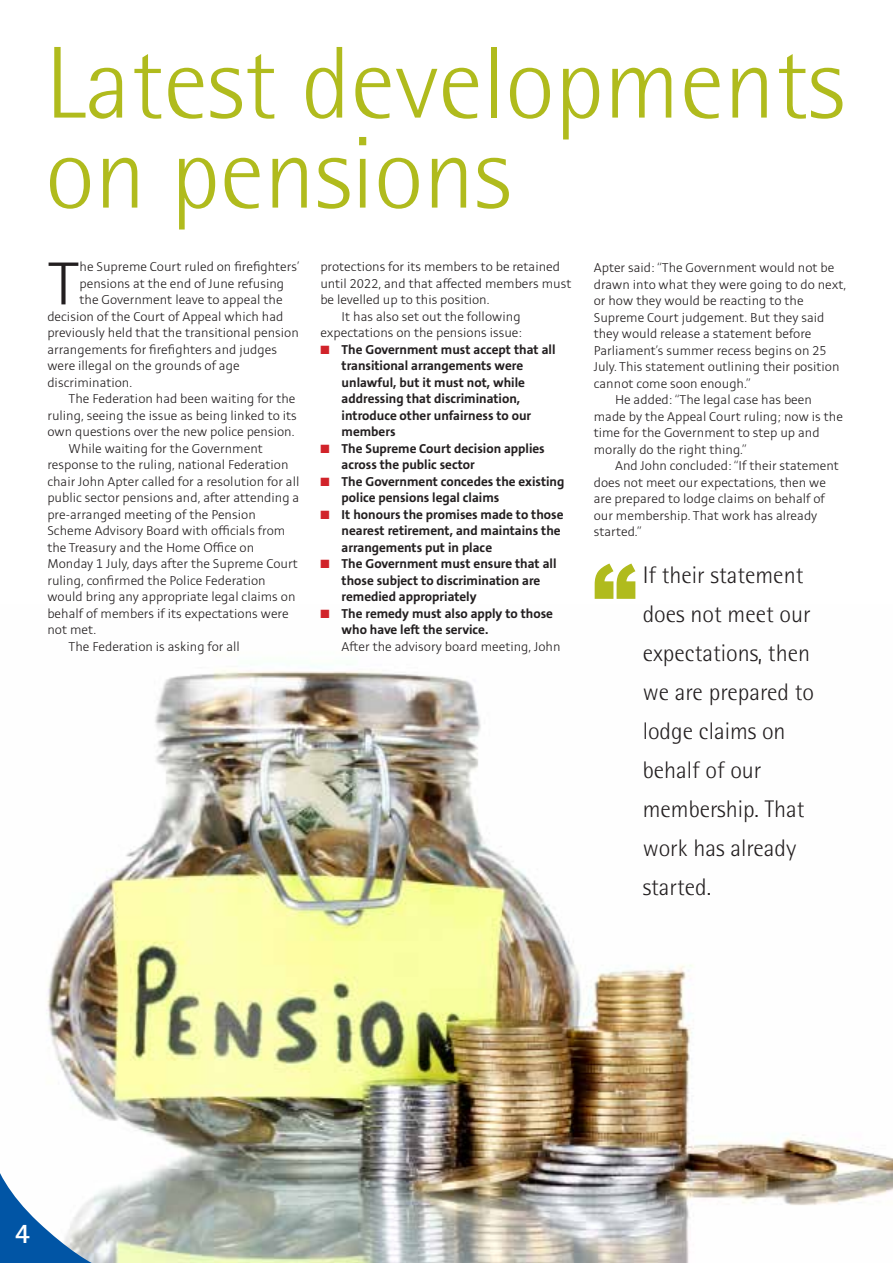
<style>
.page{position:relative;width:893px;height:1263px;background:#fff}
.page>*{position:absolute;margin:0;border:0;box-sizing:border-box;transform-origin:0 0}
.t1{font:300 102.3px/90px "Rotis Semi Sans";color:#b0bb1d}
.t2{font:900 88.5px "Arial";color:#b0bb1d}
.t3{font:300 67.35px "Stinnes Sans";color:#231f20}
.t4{font:700 28.5px "Rotis Semi Sans";color:#fff}
.t5{font:300 24px/39px "Rotis Semi Sans";color:#231f20}
.t6{font:300 14.25px/16.5px "Stinnes Sans";color:#231f20}
.t7{font:700 14.25px/16.5px "Stinnes Sans";color:#231f20}
.s1{color:#d1232a}
</style>
<div class="page">
<img style="left:46px;top:666px;width:847px;height:597px">
<svg style="left:0;top:1120px;width:127px;height:143px"></svg>
<p class="t1" style="left:45px;top:38px;width:800px">Latest developments on pensions</p>
<p class="t3" style="left:47px;top:252px;width:34px">T</p>
<p class="t6" style="left:80px;top:259px;width:222px">he Supreme Court ruled on firefighters’</p>
<p class="t6" style="left:320px;top:259px;width:253px">protections for its members to be retained until 2022, and that affected members must be levelled up to this position.</p>
<p class="t6" style="left:320px;top:309px;width:203px;text-align:right">It has also set out the following expectations on the pensions issue:</p>
<p class="t7" style="left:342px;top:342px;width:215px;text-indent:-21px"><span class="s1">■</span> The Government must accept that all transitional arrangements were unlawful, but it must not, while addressing that discrimination, introduce other unfairness to our members</p>
<p class="t7" style="left:342px;top:441px;width:205px;text-indent:-21px"><span class="s1">■</span> The Supreme Court decision applies across the public sector</p>
<p class="t7" style="left:342px;top:474px;width:224px;text-indent:-21px"><span class="s1">■</span> The Government concedes the existing police pensions legal claims</p>
<p class="t7" style="left:342px;top:507px;width:223px;text-indent:-21px"><span class="s1">■</span> It honours the promises made to those nearest retirement, and maintains the arrangements put in place</p>
<p class="t7" style="left:342px;top:556px;width:216px;text-indent:-21px"><span class="s1">■</span> The Government must ensure that all those subject to discrimination are remedied appropriately</p>
<p class="t7" style="left:342px;top:606px;width:213px;text-indent:-21px"><span class="s1">■</span> The remedy must also apply to those who have left the service.</p>
<p class="t6" style="left:342px;top:639px;width:221px">After the advisory board meeting, John</p>
<p class="t6" style="left:594px;top:260px;width:254px">Apter said: “The Government would not be drawn into what they were going to do next, or how they would be reacting to the Supreme Court judgement. But they said they would release a statement before Parliament’s summer recess begins on 25<br>July. This statement outlining their position cannot come soon enough.”</p>
<p class="t6" style="left:594px;top:392px;width:251px;text-indent:21px">He added: “The legal case has been made by the Appeal Court ruling; now is the time for the Government to step up and morally do the right thing.”</p>
<p class="t6" style="left:594px;top:458px;width:247px;text-indent:21px">And John concluded: “If their statement does not meet our expectations, then we are prepared to lodge claims on behalf of our membership. That work has already</p>
<p class="t6" style="left:594px;top:524px;width:50px">started.”</p>
<p class="t6" style="left:80px;top:276px;width:206px">pensions at the end of June refusing</p>
<p class="t6" style="left:80px;top:292px;width:205px">the Government leave to appeal the</p>
<p class="t6" style="left:47px;top:309px;width:238px">decision of the Court of Appeal which had</p>
<p class="t6" style="left:47px;top:325px;width:253px">previously held that the transitional pension</p>
<p class="t6" style="left:47px;top:342px;width:231px">arrangements for firefighters and judges</p>
<p class="t6" style="left:47px;top:358px;width:194px">were illegal on the grounds of age</p>
<p class="t6" style="left:47px;top:375px;width:86px">discrimination.</p>
<p class="t6" style="left:47px;top:391px;width:251px;text-align:justify;text-indent:21px">The Federation had been waiting for the ruling, seeing the issue as being linked to its own questions over the new police pension.</p>
<p class="t6" style="left:47px;top:441px;width:254px;text-indent:21px">While waiting for the Government response to the ruling, national Federation chair John Apter called for a resolution for all public sector pensions and, after attending a pre-arranged meeting of the Pension Scheme Advisory Board with officials from the Treasury and the Home Office on Monday 1 July, days after the Supreme Court ruling, confirmed the Police Federation would bring any appropriate legal claims on behalf of members if its expectations were not met.</p>
<p class="t6" style="left:69px;top:639px;width:173px">The Federation is asking for all</p>
<p class="t2" style="left:592px;top:532px;width:46px">“</p>
<p class="t5" style="left:643px;top:555px;width:173px">If their statement does not meet our expectations, then we are prepared to lodge claims on behalf of our membership. That work has already</p>
<p class="t5" style="left:643px;top:867px;width:70px">started.</p>
<p class="t4" style="left:15px;top:1216px;width:17px">4</p>
</div>
